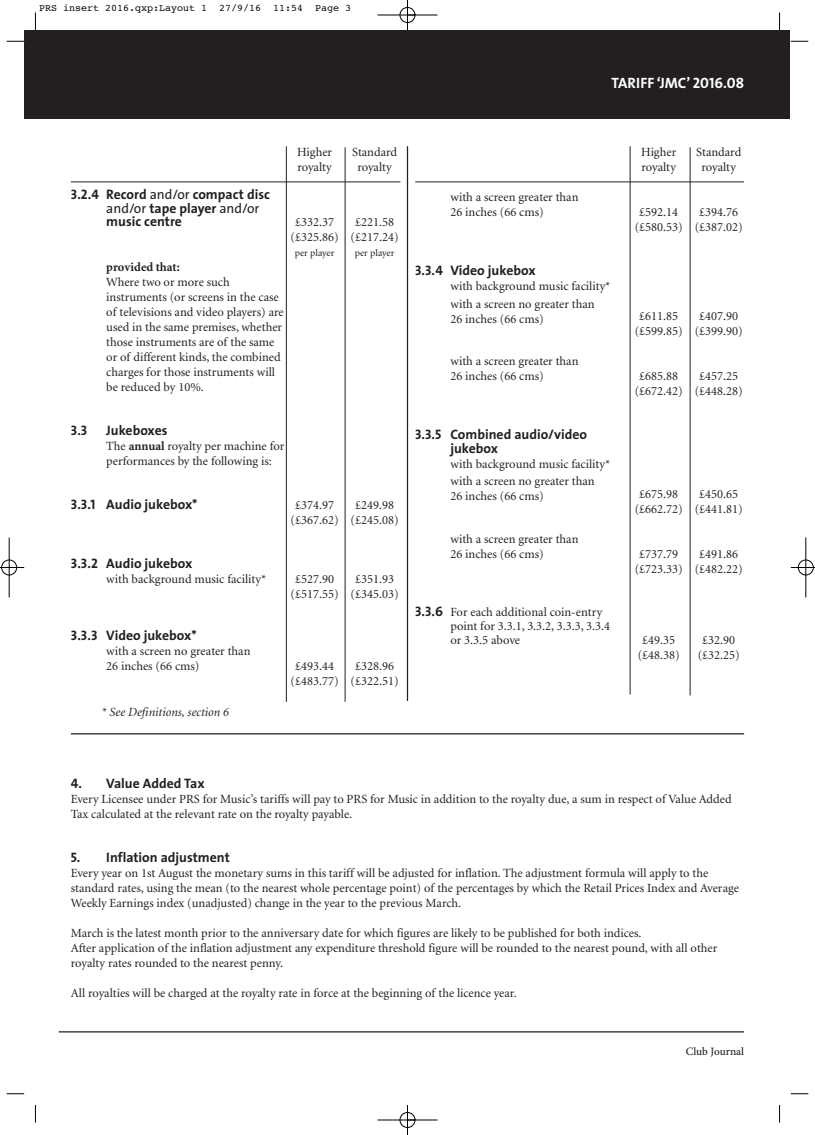
<style>
.page{position:relative;width:815px;height:1135px;background:#fff}
.page>*{position:absolute;margin:0;border:0;box-sizing:border-box;transform-origin:0 0}
.t1{font:15px "The Sans Bold Caps";color:#fff}
.t2{font:700 13.75px/13.8px "The Sans";color:#231f20}
.t3{font:13.75px "The Sans Bold Caps";color:#231f20}
.t4{font:12.5px/15px "Minion";color:#231f20}
.t5{font:italic 12.5px "Minion";color:#231f20}
.t6{font:700 12.5px "Minion";color:#231f20}
.t7{font:500 11.25px "Minion Pro";color:#231f20}
.t8{font:10px "Courier";color:#000}
.t9{font:10px "Minion";color:#231f20}
.s1{font-family:"The Sans Bold Caps";font-weight:400}
.s2{font-weight:400}
.s3{font-weight:700}
.s4{font-family:"The Sans Bold Caps";font-size:13.75px}
</style>
<div class="page">
<div style="left:25px;top:31px;width:765px;height:88px;background:#231f20"></div>
<hr style="left:59px;top:1031px;width:685px;height:1px;background:#231f20">
<hr style="left:345px;top:147px;width:1px;height:555px;background:#231f20">
<hr style="left:286px;top:146px;width:1px;height:556px;background:#231f20">
<hr style="left:690px;top:147px;width:1px;height:548px;background:#231f20">
<hr style="left:630px;top:146px;width:1px;height:548px;background:#231f20">
<hr style="left:71px;top:182px;width:329px;height:1px;background:#231f20">
<hr style="left:415px;top:182px;width:329px;height:1px;background:#231f20">
<hr style="left:407px;top:146px;width:1px;height:555px;background:#231f20">
<hr style="left:71px;top:733px;width:673px;height:1px;background:#231f20">
<svg style="left:35px;top:12px;width:1px;height:18px"></svg>
<svg style="left:7px;top:41px;width:17px;height:1px"></svg>
<svg style="left:779px;top:12px;width:1px;height:18px"></svg>
<svg style="left:791px;top:41px;width:17px;height:1px"></svg>
<svg style="left:35px;top:1105px;width:1px;height:17px"></svg>
<svg style="left:7px;top:1093px;width:17px;height:1px"></svg>
<svg style="left:779px;top:1105px;width:1px;height:17px"></svg>
<svg style="left:791px;top:1093px;width:17px;height:1px"></svg>
<div style="left:1px;top:560px;width:16px;height:15px;border:1px solid #fff;border-radius:50%"></div>
<div style="left:798px;top:560px;width:16px;height:15px;border:1px solid #fff;border-radius:50%"></div>
<hr style="left:377px;top:15px;width:60px;height:1px;background:#000">
<hr style="left:377px;top:1120px;width:60px;height:1px;background:#000">
<hr style="left:9px;top:537px;width:1px;height:60px;background:#000">
<hr style="left:806px;top:537px;width:1px;height:60px;background:#000">
<hr style="left:407px;top:0;width:1px;height:30px;background:#000">
<hr style="left:407px;top:1105px;width:1px;height:30px;background:#000">
<svg style="left:0;top:567px;width:24px;height:1px"></svg>
<svg style="left:791px;top:567px;width:24px;height:1px"></svg>
<div style="left:400px;top:7px;width:15px;height:16px;border:1px solid #000;border-radius:50%"></div>
<div style="left:400px;top:1112px;width:15px;height:16px;border:1px solid #000;border-radius:50%"></div>
<div style="left:2px;top:560px;width:15px;height:15px;border:1px solid #000;border-radius:50%"></div>
<div style="left:798px;top:560px;width:15px;height:15px;border:1px solid #000;border-radius:50%"></div>
<p class="t8" style="left:39px;top:4px;width:314px">PRS insert 2016.qxp:Layout 1 27/9/16 11:54 Page 3</p>
<p class="t1" style="left:612px;top:74px;width:134px">TARIFF ‘JMC’ 2016.08</p>
<p class="t2" style="left:106px;top:189px;width:165px;text-indent:-35px"><span class="s1">3.2.4</span> Record <span class="s2">and/or</span> compact disc <span class="s2">and/or</span> tape player <span class="s2">and/or </span>music centre</p>
<p class="t6" style="left:106px;top:263px;width:75px">provided that:</p>
<p class="t4" style="left:106px;top:276px;width:179px">Where two or more such instruments (or screens in the case of televisions and video players) are used in the same premises, whether those instruments are of the same or of different kinds, the combined charges for those instruments will be reduced by 10%.</p>
<p class="t4" style="left:297px;top:146px;width:37px">Higher</p>
<p class="t4" style="left:352px;top:146px;width:47px">Standard</p>
<p class="t4" style="left:297px;top:161px;width:36px">royalty</p>
<p class="t4" style="left:357px;top:161px;width:36px">royalty</p>
<p class="t4" style="left:291px;top:216px;width:110px;text-indent:65px">£221.58 (£325.86) (£217.24)</p>
<p class="t9" style="left:295px;top:249px;width:41px">per player</p>
<p class="t9" style="left:355px;top:249px;width:41px">per player</p>
<p class="t4" style="left:295px;top:216px;width:40px">£332.37</p>
<p class="t3" style="left:71px;top:422px;width:18px">3.3</p>
<p class="t2" style="left:106px;top:425px;width:63px">Jukeboxes</p>
<p class="t4" style="left:106px;top:440px;width:180px">The <span class="s3">annual</span> royalty per machine for performances by the following is:</p>
<p class="t2" style="left:71px;top:499px;width:128px"><span class="s1">3.3.1</span> Audio jukebox*</p>
<p class="t4" style="left:295px;top:498px;width:40px">£374.97</p>
<p class="t4" style="left:291px;top:498px;width:110px;text-indent:65px">£249.98 (£367.62) (£245.08)</p>
<p class="t2" style="left:71px;top:558px;width:123px"><span class="s1">3.3.2</span> Audio jukebox</p>
<p class="t4" style="left:106px;top:572px;width:162px">with background music facility*</p>
<p class="t4" style="left:295px;top:572px;width:40px">£527.90</p>
<p class="t4" style="left:291px;top:572px;width:110px;text-indent:65px">£351.93 (£517.55) (£345.03)</p>
<p class="t2" style="left:71px;top:630px;width:127px"><span class="s1">3.3.3</span> Video jukebox*</p>
<p class="t4" style="left:106px;top:645px;width:146px">with a screen no greater than<br>26 inches (66 cms)</p>
<p class="t5" style="left:101px;top:707px;width:129px">* See Definitions, section 6</p>
<p class="t4" style="left:291px;top:660px;width:110px;text-indent:65px">£328.96 (£483.77) (£322.51)</p>
<p class="t4" style="left:295px;top:660px;width:40px">£493.44</p>
<p class="t4" style="left:450px;top:191px;width:130px">with a screen greater than<br>26 inches (66 cms)</p>
<p class="t4" style="left:641px;top:146px;width:37px">Higher</p>
<p class="t4" style="left:696px;top:146px;width:47px">Standard</p>
<p class="t4" style="left:642px;top:161px;width:36px">royalty</p>
<p class="t4" style="left:702px;top:161px;width:36px">royalty</p>
<p class="t4" style="left:635px;top:206px;width:110px;text-indent:65px">£394.76 (£580.53) (£387.02)</p>
<p class="t4" style="left:639px;top:206px;width:40px">£592.14</p>
<p class="t2" style="left:415px;top:265px;width:122px"><span class="s1">3.3.4</span> Video jukebox</p>
<p class="t4" style="left:450px;top:278px;width:162px;line-height:17.5px">with background music facility* with a screen no greater than</p>
<p class="t4" style="left:450px;top:312px;width:95px">26 inches (66 cms)</p>
<p class="t4" style="left:639px;top:310px;width:40px">£611.85</p>
<p class="t4" style="left:635px;top:310px;width:110px;text-indent:65px">£407.90 (£599.85) (£399.90)</p>
<p class="t4" style="left:450px;top:355px;width:130px">with a screen greater than<br>26 inches (66 cms)</p>
<p class="t4" style="left:639px;top:370px;width:40px">£685.88</p>
<p class="t4" style="left:635px;top:370px;width:110px;text-indent:65px">£457.25 (£672.42) (£448.28)</p>
<p class="t2" style="left:450px;top:429px;width:138px;text-indent:-35px"><span class="s1">3.3.5</span> Combined audio/video jukebox</p>
<p class="t4" style="left:450px;top:456px;width:162px;line-height:17.5px">with background music facility* with a screen no greater than</p>
<p class="t4" style="left:450px;top:490px;width:95px">26 inches (66 cms)</p>
<p class="t4" style="left:639px;top:487px;width:40px">£675.98</p>
<p class="t4" style="left:635px;top:487px;width:110px;text-indent:65px">£450.65 (£662.72) (£441.81)</p>
<p class="t4" style="left:450px;top:532px;width:130px">with a screen greater than<br>26 inches (66 cms)</p>
<p class="t4" style="left:450px;top:607px;width:161px;line-height:13.8px;text-indent:-35px"><span class="s4">3.3.6</span> For each additional coin-entry point for 3.3.1, 3.3.2, 3.3.3, 3.3.4 or 3.3.5 above</p>
<p class="t4" style="left:635px;top:547px;width:110px;text-indent:65px">£491.86 (£723.33) (£482.22)</p>
<p class="t4" style="left:639px;top:547px;width:40px">£737.79</p>
<p class="t4" style="left:642px;top:633px;width:34px">£49.35</p>
<p class="t4" style="left:702px;top:633px;width:34px">£32.90</p>
<p class="t4" style="left:638px;top:648px;width:44px">(£48.38)</p>
<p class="t4" style="left:698px;top:648px;width:44px">(£32.25)</p>
<p class="t2" style="left:71px;top:778px;width:135px"><span class="s1">4.</span> Value Added Tax</p>
<p class="t4" style="left:71px;top:793px;width:662px">Every Licensee under PRS for Music’s tariffs will pay to PRS for Music in addition to the royalty due, a sum in respect of Value Added<br>Tax calculated at the relevant rate on the royalty payable.</p>
<p class="t2" style="left:71px;top:852px;width:161px"><span class="s1">5.</span> Inflation adjustment</p>
<p class="t4" style="left:71px;top:866px;width:670px">Every year on 1st August the monetary sums in this tariff will be adjusted for inflation. The adjustment formula will apply to the standard rates, using the mean (to the nearest whole percentage point) of the percentages by which the Retail Prices Index and Average<br>Weekly Earnings index (unadjusted) change in the year to the previous March.</p>
<p class="t4" style="left:71px;top:926px;width:648px">March is the latest month prior to the anniversary date for which figures are likely to be published for both indices.<br>After application of the inflation adjustment any expenditure threshold figure will be rounded to the nearest pound, with all other royalty rates rounded to the nearest penny.</p>
<p class="t4" style="left:71px;top:986px;width:447px">All royalties will be charged at the royalty rate in force at the beginning of the licence year.</p>
<p class="t7" style="left:686px;top:1045px;width:60px">Club Journal</p>
</div>
